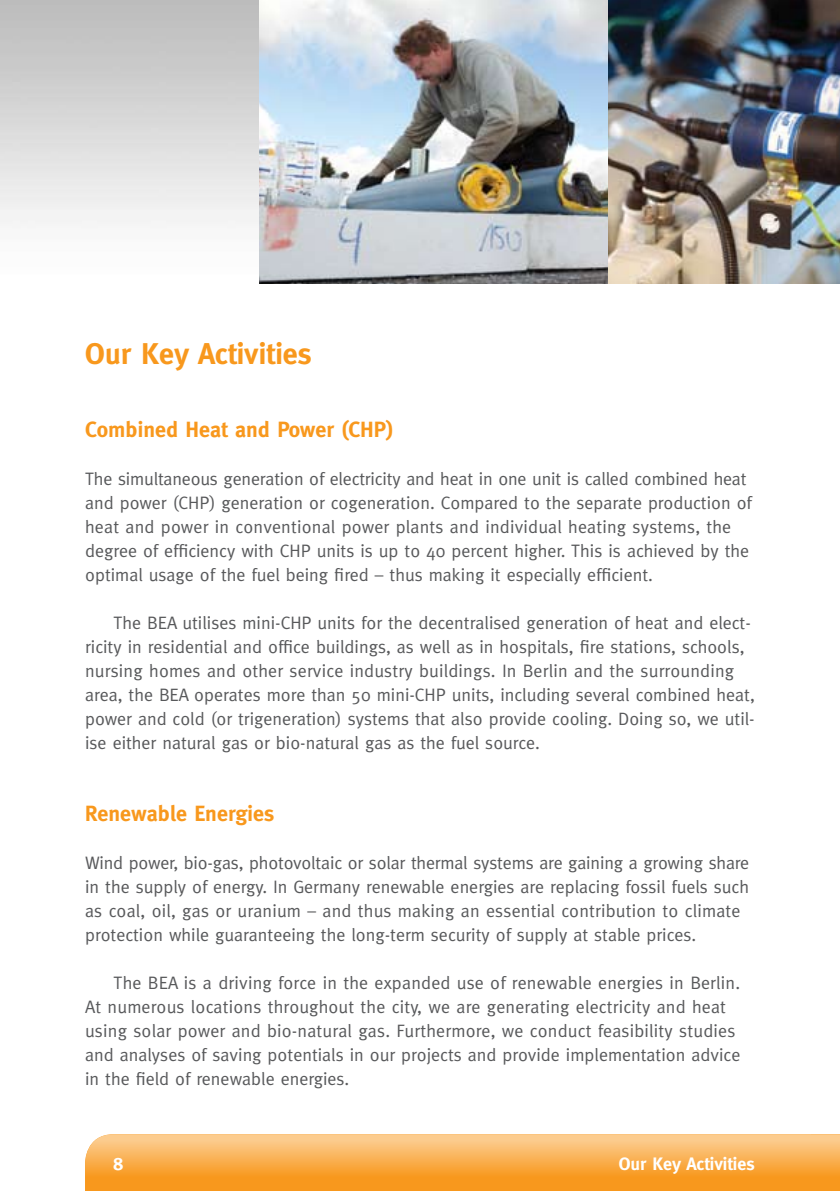
<style>
.page{position:relative;width:840px;height:1191px;background:#fff}
.page>*{position:absolute;margin:0;border:0;box-sizing:border-box;transform-origin:0 0}
.t1{font:700 30px "Meta";color:#f8981d}
.t2{font:700 22px "Meta";color:#f8981d}
.t3{font:18px/24px "Meta";color:#58595b}
.t4{font:700 18px "Meta";color:#fff}
</style>
<div class="page">
<img style="left:259px;top:0;width:580px;height:283px">
<svg style="left:85px;top:1134px;width:754px;height:57px;background:#f9ae4e"></svg>
<h1 class="t1" style="left:85px;top:337px;width:228px">Our Key Activities</h1>
<p class="t2" style="left:85px;top:416px;width:310px">Combined Heat and Power (CHP)</p>
<p class="t3" style="left:85px;top:466px;width:667px">The simultaneous generation of electricity and heat in one unit is called combined heat and power (CHP) generation or cogeneration. Compared to the separate production of heat and power in conventional power plants and individual heating systems, the degree of efficiency with CHP units is up to 40 percent higher. This is achieved by the optimal usage of the fuel being fired – thus making it especially efficient.</p>
<p class="t3" style="left:85px;top:610px;width:670px;text-indent:28px">The BEA utilises mini-CHP units for the decentralised generation of heat and elect&shy;ricity in residential and office buildings, as well as in hospitals, fire stations, schools, nursing homes and other service industry buildings. In Berlin and the surrounding area, the BEA operates more than 50 mini-CHP units, including several combined heat, power and cold (or trigeneration) systems that also provide cooling. Doing so, we util&shy;ise either natural gas or bio-natural gas as the fuel source.</p>
<p class="t2" style="left:85px;top:800px;width:191px">Renewable Energies</p>
<p class="t3" style="left:85px;top:850px;width:665px">Wind power, bio-gas, photovoltaic or solar thermal systems are gaining a growing share in the supply of energy. In Germany renewable energies are replacing fossil fuels such as coal, oil, gas or uranium – and thus making an essential contribution to climate protection while guaranteeing the long-term security of supply at stable prices.</p>
<p class="t3" style="left:85px;top:970px;width:656px;text-indent:28px">The BEA is a driving force in the expanded use of renewable energies in Berlin.<br>At numerous locations throughout the city, we are generating electricity and heat using solar power and bio-natural gas. Furthermore, we conduct feasibility studies and analyses of saving potentials in our projects and provide implementation advice in the field of renewable energies.</p>
<p class="t4" style="left:113px;top:1153px;width:11px">8</p>
<p class="t4" style="left:618px;top:1152px;width:137px">Our Key Activities</p>
</div>
